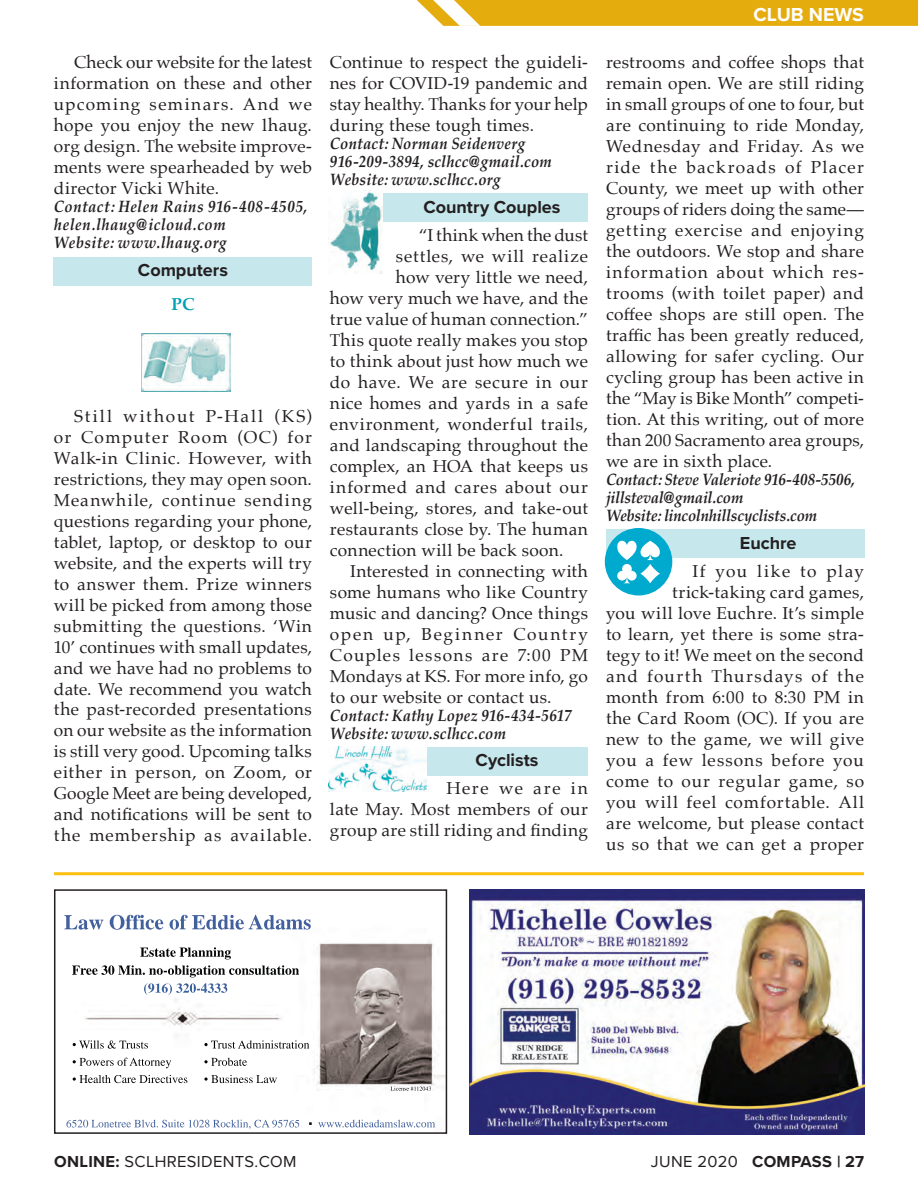
<style>
.page{position:relative;width:918px;height:1188px;background:#fff}
.page>*{position:absolute;margin:0;border:0;box-sizing:border-box;transform-origin:0 0}
.t1{font:700 19.5px "Proxima Nova";color:#fff}
.t2{font:700 18px "Proxima Nova";color:#231f20}
.t3{font:17.25px/21px "Palatino";letter-spacing:.025em;color:#231f20;text-align:justify}
.t4{font:17.25px "Palatino";letter-spacing:.005em;color:#231f20}
.t5{font:17.25px "Palatino";letter-spacing:.05em;color:#231f20}
.t6{font:17.25px "Palatino";letter-spacing:.075em;color:#231f20}
.t7{font:17.25px "Palatino";letter-spacing:.095em;color:#231f20}
.t8{font:700 17.25px "Palatino";color:#00a2b2}
.t9{font:italic 700 16.5px/18px "Palatino";letter-spacing:.015em;color:#231f20;scale:.9 1}
.t10{font:italic 700 16.5px/18px "Palatino";letter-spacing:-.01em;color:#231f20;scale:.9 1}
.t11{font:italic 700 16.5px/18px "Palatino";letter-spacing:.035em;color:#231f20;scale:.9 1}
.t12{font:16.5px "Proxima Nova";letter-spacing:.02em;color:#231f20}
.t13{font:700 16.5px "Proxima Nova";letter-spacing:.02em;color:#231f20}
.s1{font-weight:700}
.s2{font-weight:400}
</style>
<div class="page">
<hr style="left:54px;top:872px;width:810px;height:3px;background:#fdbe12">
<div style="left:54px;top:257px;width:258px;height:28px;background:#c6e7ec"></div>
<div style="left:330px;top:193px;width:258px;height:29px;background:#c6e7ec"></div>
<div style="left:330px;top:747px;width:258px;height:29px;background:#c6e7ec"></div>
<div style="left:606px;top:529px;width:258px;height:29px;background:#c6e7ec"></div>
<img style="left:141px;top:333px;width:90px;height:58px">
<img style="left:329px;top:746px;width:97px;height:46px">
<img style="left:64px;top:914px;width:380px;height:215px">
<div style="left:54px;top:889px;width:393px;height:245px;border:2px solid #231f20"></div>
<img style="left:470px;top:889px;width:394px;height:245px">
<img style="left:328px;top:190px;width:54px;height:83px">
<div style="left:605px;top:528px;width:67px;height:67px;background:#00aacf;border-radius:50%"></div>
<svg style="left:617px;top:540px;width:43px;height:43px"></svg>
<svg style="left:417px;top:0;width:501px;height:26px"></svg>
<p class="t3" style="left:54px;top:52px;width:260px;text-indent:20px">Check our website for the latest information on these and other upcoming seminars. And we hope you enjoy the new lhaug. org design. The website improve&shy;ments were spearheaded by web director Vicki White.</p>
<p class="t11" style="left:54px;top:198px;width:283px">Contact: Helen Rains 916-408-4505, helen.lhaug@icloud.com<br>Website: www.lhaug.org</p>
<p class="t2" style="left:138px;top:257px;width:92px">Computers</p>
<p class="t8" style="left:171px;top:294px;width:24px">PC</p>
<p class="t3" style="left:54px;top:405px;width:260px;text-indent:20px">Still without P-Hall (KS) or Computer Room (OC) for Walk-in Clinic. However, with restrictions, they may open soon.<br>Meanwhile, continue sending questions regarding your phone, tablet, laptop, or desktop to our website, and the experts will try to answer them. Prize winners will be picked from among those submitting the questions. ‘Win 10’ continues with small updates, and we have had no problems to date. We recommend you watch the past-recorded presentations on our website as the information is still very good. Upcoming talks either in person, on Zoom, or Google Meet are being developed, and notifications will be sent to the membership as available.</p>
<p class="t3" style="left:330px;top:52px;width:260px">Continue to respect the guideli&shy;nes for COVID-19 pandemic and stay healthy. Thanks for your help during these tough times.</p>
<p class="t9" style="left:330px;top:135px;width:248px">Contact: Norman Seidenverg<br>916-209-3894, sclhcc@gmail.com<br>Website: www.sclhcc.org</p>
<p class="t2" style="left:423px;top:193px;width:138px">Country Couples</p>
<p class="t4" style="left:419px;top:220px;width:171px">“I think when the dust</p>
<p class="t5" style="left:396px;top:241px;width:194px">settles, we will realize</p>
<p class="t3" style="left:396px;top:266px;width:194px">how very little we need,</p>
<p class="t4" style="left:330px;top:283px;width:259px">how very much we have, and the</p>
<p class="t3" style="left:330px;top:308px;width:259px">true value of human connection.”</p>
<p class="t3" style="left:330px;top:329px;width:259px">This quote really makes you stop</p>
<p class="t3" style="left:330px;top:350px;width:260px">to think about just how much we</p>
<p class="t3" style="left:330px;top:371px;width:259px">do have. We are secure in our</p>
<p class="t3" style="left:330px;top:392px;width:260px">nice homes and yards in a safe</p>
<p class="t3" style="left:330px;top:413px;width:260px">environment, wonderful trails,</p>
<p class="t3" style="left:330px;top:434px;width:259px">and landscaping throughout the</p>
<p class="t3" style="left:330px;top:455px;width:260px">complex, an HOA that keeps us</p>
<p class="t5" style="left:330px;top:472px;width:259px">informed and cares about our</p>
<p class="t3" style="left:330px;top:497px;width:259px">well-being, stores, and take-out</p>
<p class="t3" style="left:330px;top:518px;width:259px">restaurants close by. The human</p>
<p class="t3" style="left:330px;top:539px;width:235px">connection will be back soon.</p>
<p class="t3" style="left:350px;top:560px;width:239px">Interested in connecting with</p>
<p class="t3" style="left:330px;top:581px;width:259px">some humans who like Country</p>
<p class="t3" style="left:330px;top:602px;width:260px">music and dancing? Once things</p>
<p class="t7" style="left:330px;top:619px;width:260px">open up, Beginner Country</p>
<p class="t6" style="left:330px;top:640px;width:260px">Couples lessons are 7:00 PM</p>
<p class="t4" style="left:330px;top:661px;width:259px">Mondays at KS. For more info, go</p>
<p class="t3" style="left:330px;top:686px;width:223px">to our website or contact us.</p>
<p class="t9" style="left:330px;top:706px;width:270px">Contact: Kathy Lopez 916-434-5617<br>Website: www.sclhcc.com</p>
<p class="t2" style="left:476px;top:747px;width:64px">Cyclists</p>
<p class="t3" style="left:330px;top:778px;width:260px;text-indent:116px">Here we are in late May. Most members of our group are still riding and finding</p>
<p class="t1" style="left:754px;top:0;width:112px">CLUB NEWS</p>
<p class="t3" style="left:606px;top:52px;width:260px">restrooms and coffee shops that remain open. We are still riding in small groups of one to four, but are continuing to ride Monday, Wednesday and Friday. As we ride the backroads of Placer County, we meet up with other groups of riders doing the same— getting exercise and enjoying the outdoors. We stop and share information about which res&shy;trooms (with toilet paper) and coffee shops are still open. The traffic has been greatly reduced, allowing for safer cycling. Our cycling group has been active in the “May is Bike Month” competi&shy;tion. At this writing, out of more than 200 Sacramento area groups, we are in sixth place.</p>
<p class="t10" style="left:606px;top:471px;width:278px">Contact: Steve Valeriote 916-408-5506, jillsteval@gmail.com<br>Website: lincolnhillscyclists.com</p>
<p class="t2" style="left:740px;top:529px;width:58px">Euchre</p>
<p class="t3" style="left:606px;top:560px;width:260px;text-align:right">If you like to play trick-taking card games,<br>you will love Euchre. It’s simple to learn, yet there is some stra&shy;tegy to it! We meet on the second and fourth Thursdays of the month from 6:00 to 8:30 PM in the Card Room (OC). If you are new to the game, we will give you a few lessons before you come to our regular game, so you will feel comfortable. All are welcome, but please contact us so that we can get a proper</p>
<p class="t12" style="left:54px;top:1149px;width:244px"><span class="s1">ONLINE:</span> SCLHRESIDENTS.COM</p>
<p class="t13" style="left:651px;top:1149px;width:215px"><span class="s2">JUNE 2020</span> COMPASS | 27</p>
</div>
